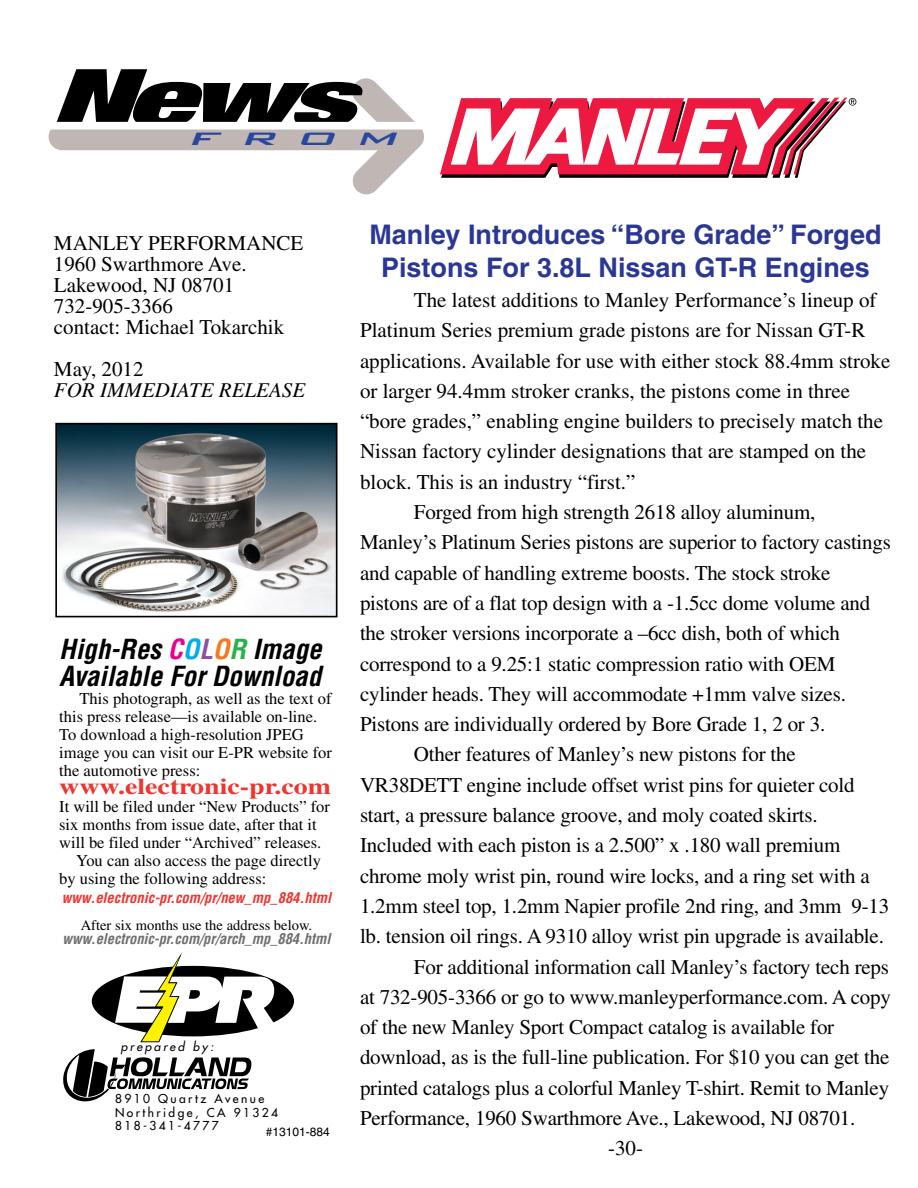
<style>
.page{position:relative;width:918px;height:1188px;background:#fff}
.page>*{position:absolute;margin:0;border:0;box-sizing:border-box;transform-origin:0 0}
.t1{font:700 27px/32.4px "Helvetica";color:#2b3795;text-align:center}
.t2{font:italic 700 condensed 27px/27px "Helvetica";color:#000}
.t3{font:italic 24px "Gannon";color:#28479e;scale:2 1}
.t4{font:700 22.5px "Times";color:#ee3530;scale:1.24 1}
.t5{font:21px/21px "Times";letter-spacing:-.01em;color:#000}
.t6{font:italic 21px "Times";color:#000}
.t7{font:16.5px/18px "Times";color:#000}
.t8{font:italic 700 condensed 14.55px "Helvetica";letter-spacing:-.005em;color:#6d6f71}
.t9{font:italic 700 condensed 14.55px "Helvetica";color:#ee3530}
.t10{font:14.55px "Times";color:#000}
.t11{font:12px/13.5px "Futura";letter-spacing:.2em;color:#000}
.t12{font:italic 12px "Futura";letter-spacing:.2em;color:#000}
.t13{font:12px "Helvetica";color:#000}
.s1{color:#ec008c}
.s2{color:#00aeef}
.s3{color:#8e51a0}
.s4{color:#f47920}
.s5{color:#2cb14a}
</style>
<div class="page">
<img style="left:58px;top:426px;width:277px;height:188px">
<div style="left:55px;top:423px;width:283px;height:194px;border:2px solid #000"></div>
<svg style="left:92px;top:952px;width:202px;height:90px"></svg>
<svg style="left:49px;top:130px;width:375px;height:65px"></svg>
<svg style="left:57px;top:69px;width:358px;height:53px"></svg>
<svg style="left:63px;top:1049px;width:189px;height:52px"></svg>
<svg style="left:440px;top:98px;width:416px;height:80px"></svg>
<p class="t3" style="left:190px;top:128px;width:108px">FROM</p>
<p class="t5" style="left:54px;top:232px;width:251px">MANLEY PERFORMANCE<br>1960 Swarthmore Ave.<br>Lakewood, NJ 08701<br>732-905-3366<br>contact: Michael Tokarchik</p>
<p class="t5" style="left:54px;top:358px;width:91px">May, 2012</p>
<p class="t6" style="left:54px;top:378px;width:253px">FOR IMMEDIATE RELEASE</p>
<p class="t2" style="left:59px;top:636px;width:264px">High-Res <span class="s1">C</span><span class="s2">O</span><span class="s3">L</span><span class="s4">O</span><span class="s5">R</span> Image<br>Available For Download</p>
<p class="t7" style="left:59px;top:690px;width:274px;text-indent:20px">This photograph, as well as the text of this press release—is available on-line.<br>To download a high-resolution JPEG image you can visit our E-PR website for the automotive press:</p>
<p class="t4" style="left:59px;top:773px;width:221px">www.electronic-pr.com</p>
<p class="t7" style="left:59px;top:798px;width:272px">It will be filed under “New Products” for</p>
<p class="t7" style="left:59px;top:816px;width:259px">six months from issue date, after that it</p>
<p class="t7" style="left:59px;top:834px;width:264px">will be filed under “Archived” releases.</p>
<p class="t7" style="left:76px;top:852px;width:246px">You can also access the page directly</p>
<p class="t7" style="left:59px;top:870px;width:209px">by using the following address:</p>
<p class="t9" style="left:62px;top:889px;width:271px">www.electronic-pr.com/pr/new_mp_884.html</p>
<p class="t10" style="left:81px;top:917px;width:233px">After six months use the address below.</p>
<p class="t8" style="left:63px;top:929px;width:269px">www.electronic-pr.com/pr/arch_mp_884.html</p>
<p class="t12" style="left:121px;top:1038px;width:94px">prepared by:</p>
<p class="t11" style="left:115px;top:1092px;width:165px">8910 Quartz Avenue<br>Northridge, CA 91324<br>818-341-4777</p>
<p class="t13" style="left:266px;top:1125px;width:66px">#13101-884</p>
<p class="t1" style="left:369px;top:218px;width:514px">Manley Introduces “Bore Grade” Forged<br>Pistons For 3.8L Nissan GT-R Engines</p>
<p class="t5" style="left:414px;top:289px;width:464px">The latest additions to Manley Performance’s lineup of</p>
<p class="t5" style="left:360px;top:320px;width:507px">Platinum Series premium grade pistons are for Nissan GT-R</p>
<p class="t5" style="left:360px;top:350px;width:532px">applications. Available for use with either stock 88.4mm stroke</p>
<p class="t5" style="left:360px;top:380px;width:492px">or larger 94.4mm stroker cranks, the pistons come in three</p>
<p class="t5" style="left:360px;top:410px;width:525px">“bore grades,” enabling engine builders to precisely match the</p>
<p class="t5" style="left:360px;top:441px;width:508px">Nissan factory cylinder designations that are stamped on the</p>
<p class="t5" style="left:360px;top:471px;width:277px">block. This is an industry “first.”</p>
<p class="t5" style="left:414px;top:501px;width:403px">Forged from high strength 2618 alloy aluminum,</p>
<p class="t5" style="left:360px;top:532px;width:533px">Manley’s Platinum Series pistons are superior to factory castings</p>
<p class="t5" style="left:360px;top:562px;width:472px">and capable of handling extreme boosts. The stock stroke</p>
<p class="t5" style="left:360px;top:592px;width:512px">pistons are of a flat top design with a -1.5cc dome volume and</p>
<p class="t5" style="left:360px;top:623px;width:482px">the stroker versions incorporate a –6cc dish, both of which</p>
<p class="t5" style="left:360px;top:653px;width:477px">correspond to a 9.25:1 static compression ratio with OEM</p>
<p class="t5" style="left:360px;top:683px;width:487px">cylinder heads. They will accommodate +1mm valve sizes.</p>
<p class="t5" style="left:360px;top:714px;width:467px">Pistons are individually ordered by Bore Grade 1, 2 or 3.</p>
<p class="t5" style="left:414px;top:744px;width:383px">Other features of Manley’s new pistons for the</p>
<p class="t5" style="left:360px;top:774px;width:496px">VR38DETT engine include offset wrist pins for quieter cold</p>
<p class="t5" style="left:360px;top:804px;width:459px">start, a pressure balance groove, and moly coated skirts.</p>
<p class="t5" style="left:360px;top:835px;width:482px">Included with each piston is a 2.500” x .180 wall premium</p>
<p class="t5" style="left:360px;top:865px;width:511px">chrome moly wrist pin, round wire locks, and a ring set with a</p>
<p class="t5" style="left:360px;top:895px;width:531px">1.2mm steel top, 1.2mm Napier profile 2nd ring, and 3mm 9-13</p>
<p class="t5" style="left:360px;top:926px;width:525px">lb. tension oil rings. A 9310 alloy wrist pin upgrade is available.</p>
<p class="t5" style="left:414px;top:956px;width:477px">For additional information call Manley’s factory tech reps</p>
<p class="t5" style="left:360px;top:986px;width:532px">at 732-905-3366 or go to www.manleyperformance.com. A copy</p>
<p class="t5" style="left:360px;top:1017px;width:476px">of the new Manley Sport Compact catalog is available for</p>
<p class="t5" style="left:360px;top:1047px;width:531px">download, as is the full-line publication. For $10 you can get the</p>
<p class="t5" style="left:360px;top:1077px;width:531px">printed catalogs plus a colorful Manley T-shirt. Remit to Manley</p>
<p class="t5" style="left:360px;top:1107px;width:497px">Performance, 1960 Swarthmore Ave., Lakewood, NJ 08701.</p>
<p class="t5" style="left:608px;top:1138px;width:36px">-30-</p>
</div>
